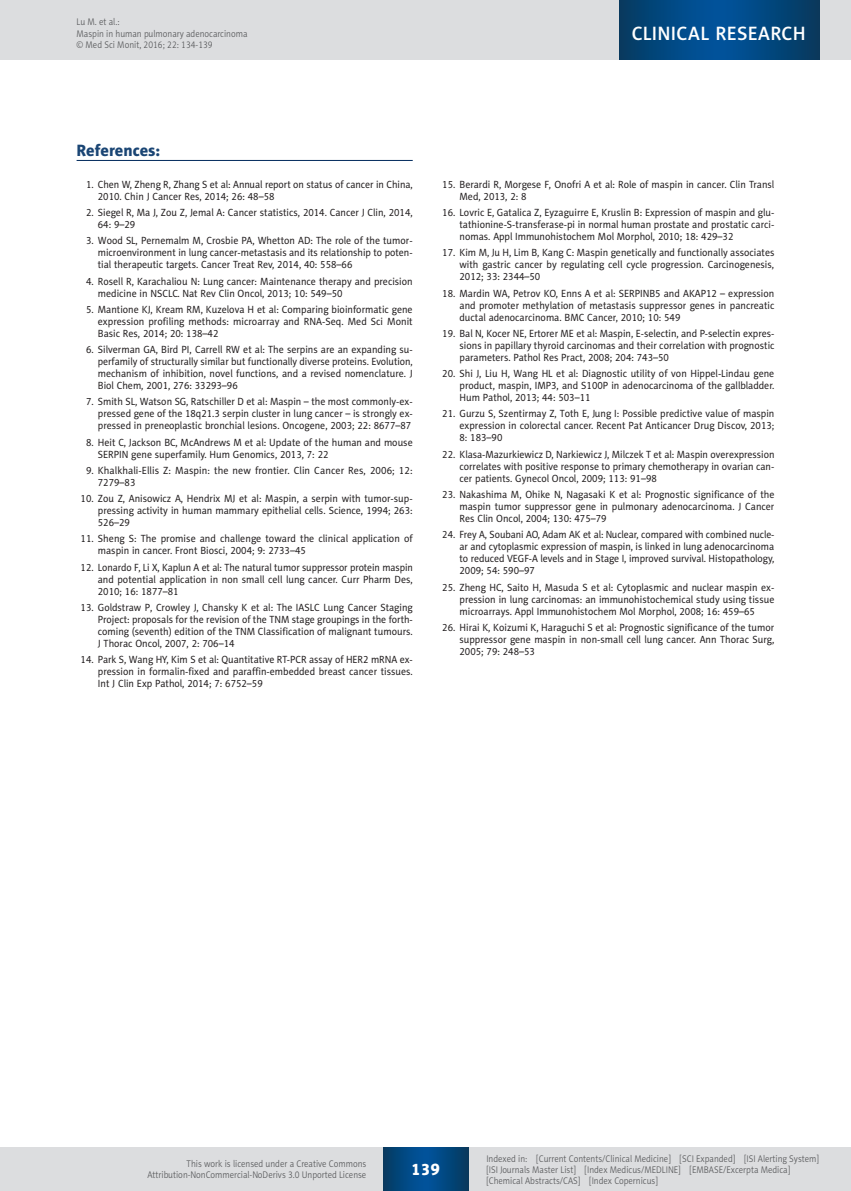
<style>
.page{position:relative;width:851px;height:1191px;background:#fff}
.page>*{position:absolute;margin:0;border:0;box-sizing:border-box;transform-origin:0 0}
.t1{font:19.5px "Naomi Sans EFN Medium";letter-spacing:.015em;color:#fff}
.MSM_Referencje_Tytul{font:16.5px "Naomi Sans EFN Heavy";color:#1a4574}
.t2{font:16.5px "Naomi Sans EFN Heavy";color:#fff}
.MSM_Referencje_punkt{font:10.5px/12px "Naomi Sans EFN";color:#231f20;text-align:justify;scale:.95 1}
.MSM_Referencje_punkt-2{font:10.5px/12px "Naomi Sans EFN";color:#231f20;text-align:justify;scale:.94 1}
.MSM_Referencje_punkt-3{font:10.5px/12px "Naomi Sans EFN";color:#231f20;text-align:justify;scale:.93 1}
.MSM_Referencje_punkt-4{font:10.5px/12px "Naomi Sans EFN";color:#231f20;scale:.96 1}
.t3{font:9.75px/11.2px "Naomi Sans EFN Light";color:#57585a;scale:.9 1}
</style>
<div class="page">
<hr style="left:77px;top:160px;width:335px;height:1px;background:#00295c">
<div style="left:0;top:1148px;width:850px;height:43px;background:#dcdddf"></div>
<svg style="left:383px;top:1147px;width:85px;height:43px;background:#02477e"></svg>
<div style="left:0;top:0;width:850px;height:60px;background:#dcdddf"></div>
<svg style="left:619px;top:0;width:200px;height:60px;background:#02477e"></svg>
<p class="t3" style="left:77px;top:16px;width:191px">Lu M. et al.:<br>Maspin in human pulmonary adenocarcinoma © Med Sci Monit, 2016; 22: 134-139</p>
<h1 class="t1" style="left:631px;top:22px;width:175px">CLINICAL RESEARCH</h1>
<p class="MSM_Referencje_Tytul" style="left:77px;top:140px;width:85px">References:</p>
<p class="MSM_Referencje_punkt-2" style="left:98px;top:178px;width:336px;text-indent:-12px">1. Chen W, Zheng R, Zhang S et al: Annual report on status of cancer in China,<br>2010. Chin J Cancer Res, 2014; 26: 48–58</p>
<p class="MSM_Referencje_punkt" style="left:98px;top:207px;width:333px;text-indent:-12px">2. Siegel R, Ma J, Zou Z, Jemal A: Cancer statistics, 2014. Cancer J Clin, 2014,<br>64: 9–29</p>
<p class="MSM_Referencje_punkt" style="left:98px;top:235px;width:333px;text-indent:-12px">3. Wood SL, Pernemalm M, Crosbie PA, Whetton AD: The role of the tumor&shy;microenvironment in lung cancer-metastasis and its relationship to poten&shy;tial therapeutic targets. Cancer Treat Rev, 2014, 40: 558–66</p>
<p class="MSM_Referencje_punkt" style="left:98px;top:275px;width:333px;text-indent:-12px">4. Rosell R, Karachaliou N: Lung cancer: Maintenance therapy and precision medicine in NSCLC. Nat Rev Clin Oncol, 2013; 10: 549–50</p>
<p class="MSM_Referencje_punkt" style="left:98px;top:303px;width:333px;text-indent:-12px">5. Mantione KJ, Kream RM, Kuzelova H et al: Comparing bioinformatic gene expression profiling methods: microarray and RNA-Seq. Med Sci Monit Basic Res, 2014; 20: 138–42</p>
<p class="MSM_Referencje_punkt" style="left:98px;top:344px;width:333px;text-indent:-12px">6. Silverman GA, Bird PI, Carrell RW et al: The serpins are an expanding su&shy;perfamily of structurally similar but functionally diverse proteins. Evolution, mechanism of inhibition, novel functions, and a revised nomenclature. J Biol Chem, 2001, 276: 33293–96</p>
<p class="MSM_Referencje_punkt" style="left:98px;top:396px;width:333px;text-indent:-12px">7. Smith SL, Watson SG, Ratschiller D et al: Maspin – the most commonly-ex&shy;pressed gene of the 18q21.3 serpin cluster in lung cancer – is strongly ex&shy;pressed in preneoplastic bronchial lesions. Oncogene, 2003; 22: 8677–87</p>
<p class="MSM_Referencje_punkt" style="left:98px;top:436px;width:333px;text-indent:-12px">8. Heit C, Jackson BC, McAndrews M et al: Update of the human and mouse<br>SERPIN gene superfamily. Hum Genomics, 2013, 7: 22</p>
<p class="MSM_Referencje_punkt-4" style="left:98px;top:464px;width:329px;text-indent:-12px">9. Khalkhali-Ellis Z: Maspin: the new frontier. Clin Cancer Res, 2006; 12:<br>7279–83</p>
<p class="MSM_Referencje_punkt" style="left:98px;top:493px;width:333px;text-indent:-17px">10. Zou Z, Anisowicz A, Hendrix MJ et al: Maspin, a serpin with tumor-sup&shy;pressing activity in human mammary epithelial cells. Science, 1994; 263:<br>526–29</p>
<p class="MSM_Referencje_punkt-4" style="left:98px;top:533px;width:329px;text-indent:-17px">11. Sheng S: The promise and challenge toward the clinical application of maspin in cancer. Front Biosci, 2004; 9: 2733–45</p>
<p class="MSM_Referencje_punkt-3" style="left:98px;top:561px;width:340px;text-indent:-17px">12. Lonardo F, Li X, Kaplun A et al: The natural tumor suppressor protein maspin and potential application in non small cell lung cancer. Curr Pharm Des, 2010; 16: 1877–81</p>
<p class="MSM_Referencje_punkt" style="left:98px;top:601px;width:333px;text-indent:-17px">13. Goldstraw P, Crowley J, Chansky K et al: The IASLC Lung Cancer Staging Project: proposals for the revision of the TNM stage groupings in the forth&shy;coming (seventh) edition of the TNM Classification of malignant tumours.<br>J Thorac Oncol, 2007, 2: 706–14</p>
<p class="MSM_Referencje_punkt-2" style="left:98px;top:654px;width:336px;text-indent:-17px">14. Park S, Wang HY, Kim S et al: Quantitative RT-PCR assay of HER2 mRNA ex&shy;pression in formalin-fixed and paraffin-embedded breast cancer tissues.<br>Int J Clin Exp Pathol, 2014; 7: 6752–59</p>
<p class="MSM_Referencje_punkt" style="left:459px;top:178px;width:333px;text-indent:-17px">15. Berardi R, Morgese F, Onofri A et al: Role of maspin in cancer. Clin Transl<br>Med, 2013, 2: 8</p>
<p class="MSM_Referencje_punkt" style="left:459px;top:207px;width:333px;text-indent:-17px">16. Lovric E, Gatalica Z, Eyzaguirre E, Kruslin B: Expression of maspin and glu&shy;tathionine-S-transferase-pi in normal human prostate and prostatic carci&shy;nomas. Appl Immunohistochem Mol Morphol, 2010; 18: 429–32</p>
<p class="MSM_Referencje_punkt" style="left:459px;top:247px;width:333px;text-indent:-17px">17. Kim M, Ju H, Lim B, Kang C: Maspin genetically and functionally associates with gastric cancer by regulating cell cycle progression. Carcinogenesis, 2012; 33: 2344–50</p>
<p class="MSM_Referencje_punkt" style="left:459px;top:287px;width:333px;text-indent:-17px">18. Mardin WA, Petrov KO, Enns A et al: SERPINB5 and AKAP12 – expression and promoter methylation of metastasis suppressor genes in pancreatic ductal adenocarcinoma. BMC Cancer, 2010; 10: 549</p>
<p class="MSM_Referencje_punkt" style="left:459px;top:327px;width:333px;text-indent:-17px">19. Bal N, Kocer NE, Ertorer ME et al: Maspin, E-selectin, and P-selectin expres&shy;sions in papillary thyroid carcinomas and their correlation with prognostic parameters. Pathol Res Pract, 2008; 204: 743–50</p>
<p class="MSM_Referencje_punkt" style="left:459px;top:368px;width:333px;text-indent:-17px">20. Shi J, Liu H, Wang HL et al: Diagnostic utility of von Hippel-Lindau gene product, maspin, IMP3, and S100P in adenocarcinoma of the gallbladder.<br>Hum Pathol, 2013; 44: 503–11</p>
<p class="MSM_Referencje_punkt" style="left:459px;top:408px;width:333px;text-indent:-17px">21. Gurzu S, Szentirmay Z, Toth E, Jung I: Possible predictive value of maspin expression in colorectal cancer. Recent Pat Anticancer Drug Discov, 2013; 8: 183–90</p>
<p class="MSM_Referencje_punkt-2" style="left:459px;top:448px;width:336px;text-indent:-17px">22. Klasa-Mazurkiewicz D, Narkiewicz J, Milczek T et al: Maspin overexpression correlates with positive response to primary chemotherapy in ovarian can&shy;cer patients. Gynecol Oncol, 2009; 113: 91–98</p>
<p class="MSM_Referencje_punkt" style="left:459px;top:488px;width:333px;text-indent:-17px">23. Nakashima M, Ohike N, Nagasaki K et al: Prognostic significance of the maspin tumor suppressor gene in pulmonary adenocarcinoma. J Cancer Res Clin Oncol, 2004; 130: 475–79</p>
<p class="MSM_Referencje_punkt-3" style="left:459px;top:529px;width:340px;text-indent:-17px">24. Frey A, Soubani AO, Adam AK et al: Nuclear, compared with combined nucle&shy;ar and cytoplasmic expression of maspin, is linked in lung adenocarcinoma to reduced VEGF-A levels and in Stage I, improved survival. Histopathology, 2009; 54: 590–97</p>
<p class="MSM_Referencje_punkt" style="left:459px;top:581px;width:333px;text-indent:-17px">25. Zheng HC, Saito H, Masuda S et al: Cytoplasmic and nuclear maspin ex&shy;pression in lung carcinomas: an immunohistochemical study using tissue microarrays. Appl Immunohistochem Mol Morphol, 2008; 16: 459–65</p>
<p class="MSM_Referencje_punkt" style="left:459px;top:621px;width:333px;text-indent:-17px">26. Hirai K, Koizumi K, Haraguchi S et al: Prognostic significance of the tumor suppressor gene maspin in non-small cell lung cancer. Ann Thorac Surg, 2005; 79: 248–53</p>
<p class="t3" style="left:147px;top:1158px;width:245px;text-align:right">This work is licensed under a Creative Commons<br>Attribution-NonCommercial-NoDerivs 3.0 Unported License</p>
<h2 class="t2" style="left:411px;top:1159px;width:30px">139</h2>
<p class="t3" style="left:486px;top:1152px;width:371px">Indexed in: [Current Contents/Clinical Medicine] [SCI Expanded] [ISI Alerting System] [ISI Journals Master List] [Index Medicus/MEDLINE] [EMBASE/Excerpta Medica] [Chemical Abstracts/CAS] [Index Copernicus]</p>
</div>
